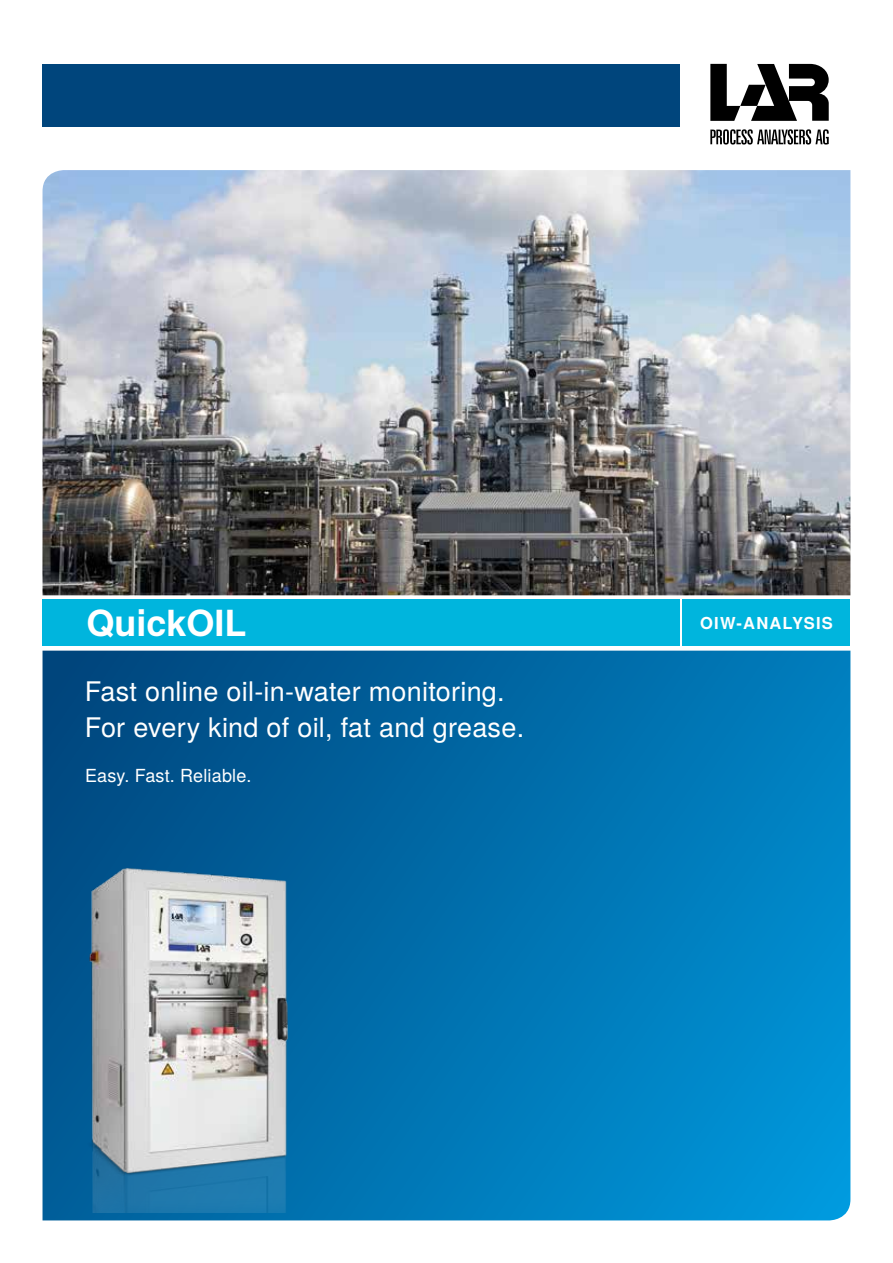
<style>
.page{position:relative;width:893px;height:1263px;background:#fff}
.page>*{position:absolute;margin:0;border:0;box-sizing:border-box;transform-origin:0 0}
.t1{font:700 36px "Te X Gyre Heros";color:#fff}
.t2{font:27px/36px "Te X Gyre Heros";letter-spacing:.01em;color:#fff}
.t3{font:18px "Te X Gyre Heros";letter-spacing:.01em;color:#fff}
.t4{font:700 16.5px "Te X Gyre Heros";letter-spacing:.075em;color:#fff}
</style>
<div class="page">
<img style="left:43px;top:170px;width:807px;height:425px">
<svg style="left:43px;top:651px;width:807px;height:569px;background:#0070ae"></svg>
<div style="left:43px;top:64px;width:637px;height:63px;background:#00457c"></div>
<div style="left:682px;top:600px;width:168px;height:46px;background:#00b5dd"></div>
<div style="left:43px;top:600px;width:637px;height:46px;background:#00b5dd"></div>
<svg style="left:710px;top:129px;width:119px;height:16px"></svg>
<svg style="left:710px;top:64px;width:119px;height:57px"></svg>
<img style="left:85px;top:865px;width:219px;height:347px">
<h1 class="t1" style="left:86px;top:596px;width:162px">QuickOIL</h1>
<p class="t4" style="left:700px;top:611px;width:125px">OIW-ANALYSis</p>
<p class="t2" style="left:85px;top:671px;width:441px">Fast online oil-in-water monitoring.<br>For every kind of oil, fat and grease.</p>
<p class="t3" style="left:85px;top:762px;width:168px">Easy. Fast. Reliable.</p>
</div>
